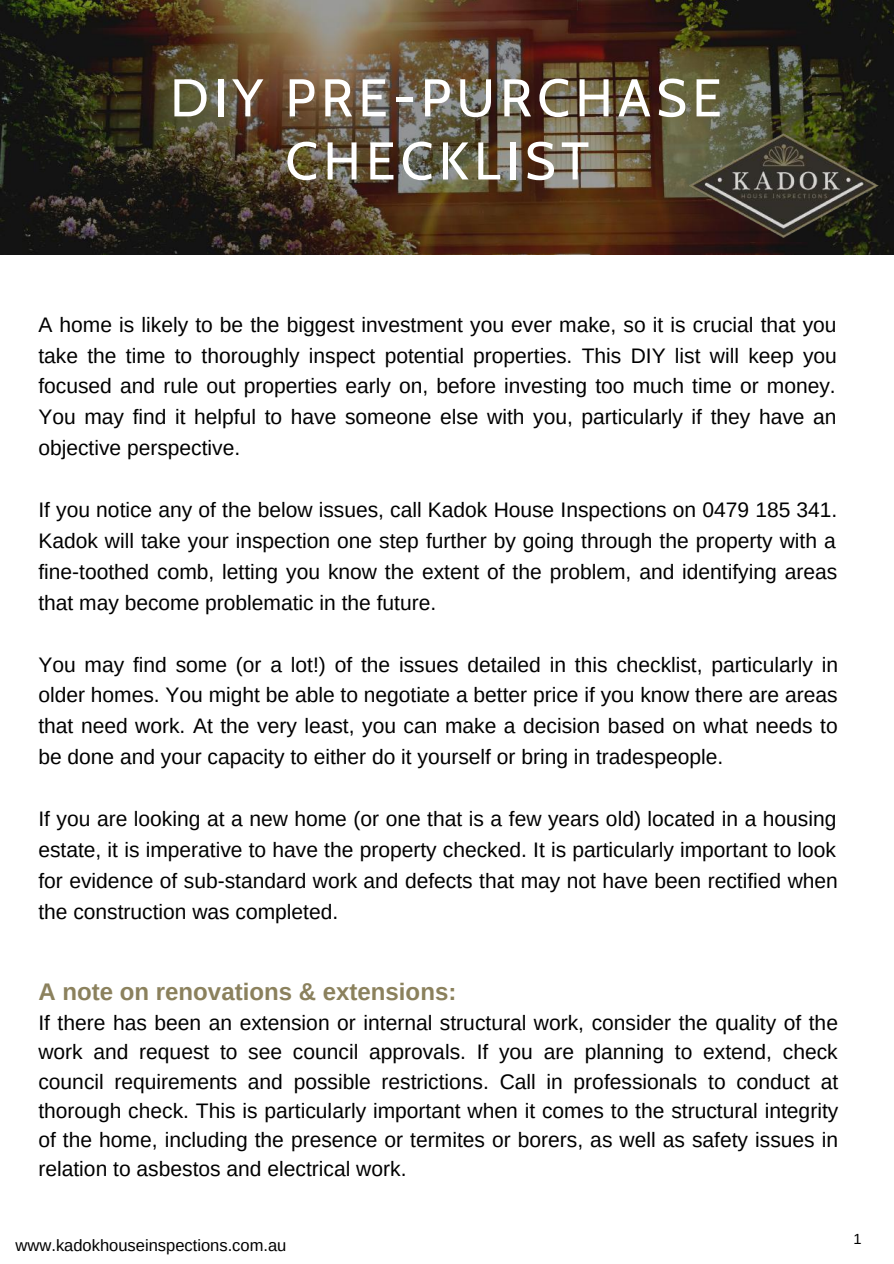
<style>
.page{position:relative;width:894px;height:1264px;background:#fff}
.page>*{position:absolute;margin:0;border:0;box-sizing:border-box;transform-origin:0 0}
.t1{font:52.95px/63px "Cabin";letter-spacing:.1em;color:#fff;text-align:center}
.t2{font:700 24px "Arimo";color:#8b815d}
.t3{font:21px/30.9px "Arimo";color:#000;text-align:justify}
.t4{font:16.5px "Arimo";color:#000}
.t5{font:14.7px "Arimo";color:#000}
</style>
<div class="page">
<img style="left:0;top:0;width:893px;height:254px">
<img style="left:644px;top:57px;width:249px;height:198px">
<h1 class="t1" style="left:170px;top:66px;width:553px">DIY PRE-PURCHASE<br>CHECKLIST</h1>
<p class="t3" style="left:38px;top:309px;width:799px">A home is likely to be the biggest investment you ever make, so it is crucial that you take the time to thoroughly inspect potential properties. This DIY list will keep you focused and rule out properties early on, before investing too much time or money.<br>You may find it helpful to have someone else with you, particularly if they have an objective perspective.</p>
<p class="t3" style="left:38px;top:494px;width:800px">If you notice any of the below issues, call Kadok House Inspections on 0479 185 341.<br>Kadok will take your inspection one step further by going through the property with a fine-toothed comb, letting you know the extent of the problem, and identifying areas that may become problematic in the future.</p>
<p class="t3" style="left:38px;top:648px;width:801px">You may find some (or a lot!) of the issues detailed in this checklist, particularly in older homes. You might be able to negotiate a better price if you know there are areas that need work. At the very least, you can make a decision based on what needs to be done and your capacity to either do it yourself or bring in tradespeople.</p>
<p class="t3" style="left:38px;top:803px;width:800px">If you are looking at a new home (or one that is a few years old) located in a housing estate, it is imperative to have the property checked. It is particularly important to look for evidence of sub-standard work and defects that may not have been rectified when the construction was completed.</p>
<p class="t2" style="left:38px;top:977px;width:419px">A note on renovations &amp; extensions:</p>
<p class="t3" style="left:38px;top:1008px;width:801px;line-height:29.2px">If there has been an extension or internal structural work, consider the quality of the work and request to see council approvals. If you are planning to extend, check council requirements and possible restrictions. Call in professionals to conduct at thorough check. This is particularly important when it comes to the structural integrity of the home, including the presence or termites or borers, as well as safety issues in relation to asbestos and electrical work.</p>
<p class="t4" style="left:16px;top:1235px;width:272px">www.kadokhouseinspections.com.au</p>
<p class="t5" style="left:853px;top:1230px;width:10px">1</p>
</div>
